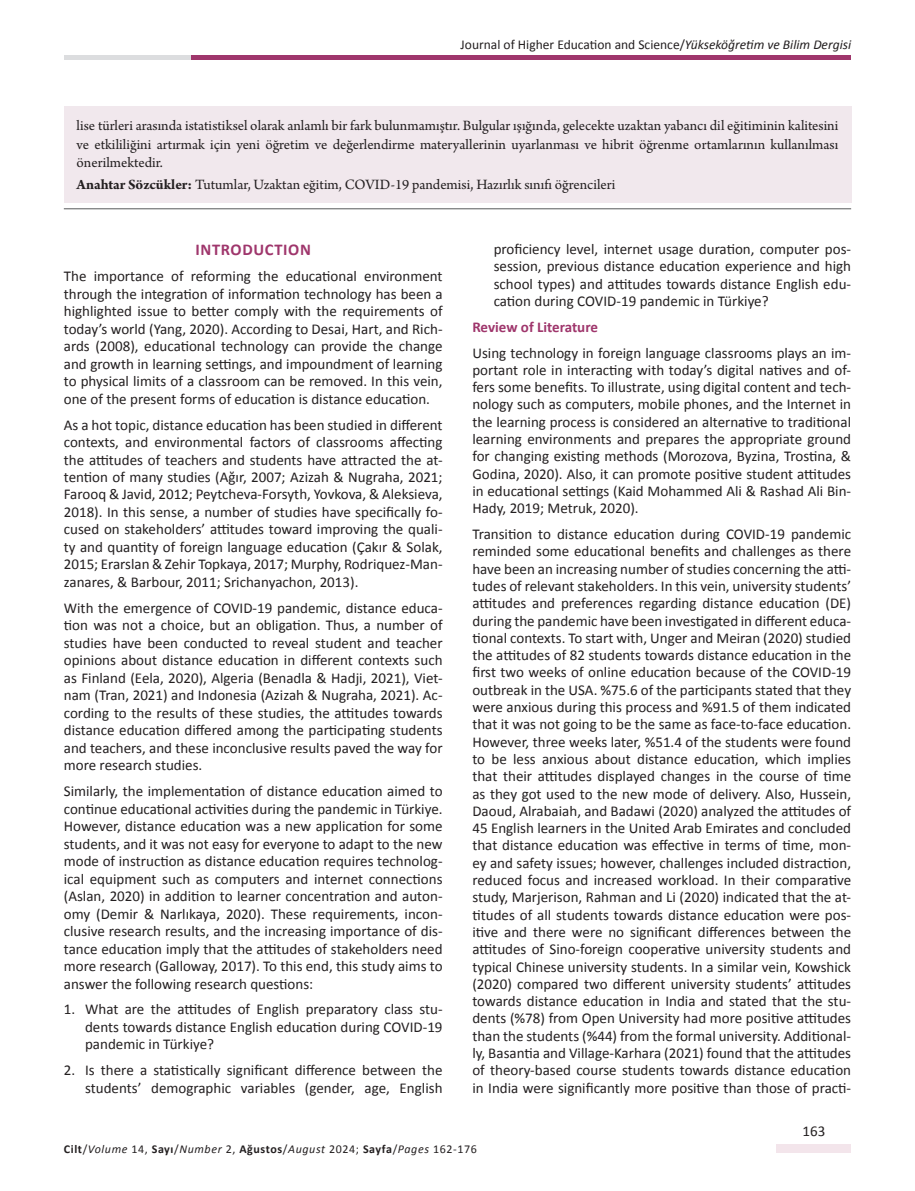
<style>
.page{position:relative;width:915px;height:1191px;background:#fff}
.page>*{position:absolute;margin:0;border:0;box-sizing:border-box;transform-origin:0 0}
.t1{font:700 16.5px "Calibri";letter-spacing:.04em;color:#9f366c}
.t2{font:15px/17.2px "Calibri";color:#231f20;text-align:justify}
.t3{font:15px/18px "Arno Pro";color:#231f20;text-align:justify}
.t4{font:700 15px "Calibri";color:#9f366c}
.t5{font:13.5px "Calibri";color:#231f20}
.t6{font:italic 12px "Calibri";letter-spacing:.05em;color:#231f20}
.s1{font-style:italic}
.s2{font-weight:700}
.s3{font-weight:700;font-style:normal}
.s4{font-style:normal}
</style>
<div class="page">
<div style="left:776px;top:1144px;width:74px;height:8px;background:#f3e5eb"></div>
<div style="left:64px;top:55px;width:132px;height:5px;background:#dcdddf"></div>
<div style="left:191px;top:55px;width:659px;height:5px;background:#9f366c"></div>
<div style="left:64px;top:106px;width:786px;height:97px;background:#f1e8ed"></div>
<hr style="left:64px;top:208px;width:786px;height:1px;background:#57585a">
<p class="t5" style="left:460px;top:37px;width:392px">Journal of Higher Education and Science/<span class="s1">Yükseköğretim ve Bilim Dergisi</span></p>
<p class="t3" style="left:77px;top:118px;width:763px">lise türleri arasında istatistiksel olarak anlamlı bir fark bulunmamıştır. Bulgular ışığında, gelecekte uzaktan yabancı dil eğitiminin kalitesini ve etkililiğini artırmak için yeni öğretim ve değerlendirme materyallerinin uyarlanması ve hibrit öğrenme ortamlarının kullanılması önerilmektedir.</p>
<p class="t3" style="left:77px;top:176px;width:540px"><span class="s2">Anahtar Sözcükler:</span> Tutumlar, Uzaktan eğitim, COVID-19 pandemisi, Hazırlık sınıfı öğrencileri</p>
<p class="t1" style="left:195px;top:238px;width:117px">INTRODUCTION</p>
<p class="t2" style="left:64px;top:267px;width:380px">The importance of reforming the educational environment through the integration of information technology has been a highlighted issue to better comply with the requirements of today’s world (Yang, 2020). According to Desai, Hart, and Rich&shy;ards (2008), educational technology can provide the change and growth in learning settings, and impoundment of learning to physical limits of a classroom can be removed. In this vein, one of the present forms of education is distance education.</p>
<p class="t2" style="left:64px;top:415px;width:380px">As a hot topic, distance education has been studied in different contexts, and environmental factors of classrooms affecting the attitudes of teachers and students have attracted the at&shy;tention of many studies (Ağır, 2007; Azizah &amp; Nugraha, 2021; Farooq &amp; Javid, 2012; Peytcheva-Forsyth, Yovkova, &amp; Aleksieva, 2018). In this sense, a number of studies have specifically fo&shy;cused on stakeholders’ attitudes toward improving the quali&shy;ty and quantity of foreign language education (Çakır &amp; Solak, 2015; Erarslan &amp; Zehir Topkaya, 2017; Murphy, Rodriquez-Man&shy;zanares, &amp; Barbour, 2011; Srichanyachon, 2013).</p>
<p class="t2" style="left:64px;top:598px;width:380px">With the emergence of COVID-19 pandemic, distance educa&shy;tion was not a choice, but an obligation. Thus, a number of studies have been conducted to reveal student and teacher opinions about distance education in different contexts such as Finland (Eela, 2020), Algeria (Benadla &amp; Hadji, 2021), Viet&shy;nam (Tran, 2021) and Indonesia (Azizah &amp; Nugraha, 2021). Ac&shy;cording to the results of these studies, the attitudes towards distance education differed among the participating students and teachers, and these inconclusive results paved the way for more research studies.</p>
<p class="t2" style="left:64px;top:781px;width:380px">Similarly, the implementation of distance education aimed to continue educational activities during the pandemic in Türkiye.<br>However, distance education was a new application for some students, and it was not easy for everyone to adapt to the new mode of instruction as distance education requires technolog&shy;ical equipment such as computers and internet connections (Aslan, 2020) in addition to learner concentration and auton&shy;omy (Demir &amp; Narlıkaya, 2020). These requirements, incon&shy;clusive research results, and the increasing importance of dis&shy;tance education imply that the attitudes of stakeholders need more research (Galloway, 2017). To this end, this study aims to answer the following research questions:</p>
<p class="t2" style="left:85px;top:1000px;width:359px;text-indent:-21px">1. What are the attitudes of English preparatory class stu&shy;dents towards distance English education during COVID-19 pandemic in Türkiye?</p>
<p class="t2" style="left:64px;top:1061px;width:380px;text-align:right">2. Is there a statistically significant difference between the students’ demographic variables (gender, age, English</p>
<p class="t2" style="left:493px;top:240px;width:359px">proficiency level, internet usage duration, computer pos&shy;session, previous distance education experience and high school types) and attitudes towards distance English edu&shy;cation during COVID-19 pandemic in Türkiye?</p>
<p class="t4" style="left:472px;top:316px;width:127px">Review of Literature</p>
<p class="t2" style="left:472px;top:343px;width:380px">Using technology in foreign language classrooms plays an im&shy;portant role in interacting with today’s digital natives and of&shy;fers some benefits. To illustrate, using digital content and tech&shy;nology such as computers, mobile phones, and the Internet in the learning process is considered an alternative to traditional learning environments and prepares the appropriate ground for changing existing methods (Morozova, Byzina, Trostina, &amp; Godina, 2020). Also, it can promote positive student attitudes in educational settings (Kaid Mohammed Ali &amp; Rashad Ali Bin-Hady, 2019; Metruk, 2020).</p>
<p class="t2" style="left:472px;top:525px;width:380px">Transition to distance education during COVID-19 pandemic reminded some educational benefits and challenges as there have been an increasing number of studies concerning the atti&shy;tudes of relevant stakeholders. In this vein, university students’ attitudes and preferences regarding distance education (DE) during the pandemic have been investigated in different educa&shy;tional contexts. To start with, Unger and Meiran (2020) studied the attitudes of 82 students towards distance education in the first two weeks of online education because of the COVID-19 outbreak in the USA. %75.6 of the participants stated that they were anxious during this process and %91.5 of them indicated that it was not going to be the same as face-to-face education.<br>However, three weeks later, %51.4 of the students were found to be less anxious about distance education, which implies that their attitudes displayed changes in the course of time as they got used to the new mode of delivery. Also, Hussein, Daoud, Alrabaiah, and Badawi (2020) analyzed the attitudes of 45 English learners in the United Arab Emirates and concluded that distance education was effective in terms of time, mon&shy;ey and safety issues; however, challenges included distraction, reduced focus and increased workload. In their comparative study, Marjerison, Rahman and Li (2020) indicated that the at&shy;titudes of all students towards distance education were pos&shy;itive and there were no significant differences between the attitudes of Sino-foreign cooperative university students and typical Chinese university students. In a similar vein, Kowshick (2020) compared two different university students’ attitudes towards distance education in India and stated that the stu&shy;dents (%78) from Open University had more positive attitudes than the students (%44) from the formal university. Additional&shy;ly, Basantia and Village-Karhara (2021) found that the attitudes of theory-based course students towards distance education in India were significantly more positive than those of practi-</p>
<p class="t2" style="left:802px;top:1121px;width:24px">163</p>
<p class="t6" style="left:64px;top:1141px;width:414px"><span class="s3">Cilt</span><span class="s4">/</span>Volume <span class="s4">14,</span> <span class="s3">Sayı</span><span class="s4">/</span>Number <span class="s4">2,</span> <span class="s3">Ağustos</span><span class="s4">/</span>August <span class="s4">2024;</span> <span class="s3">Sayfa</span><span class="s4">/</span>Pages <span class="s4">162-176</span></p>
</div>
